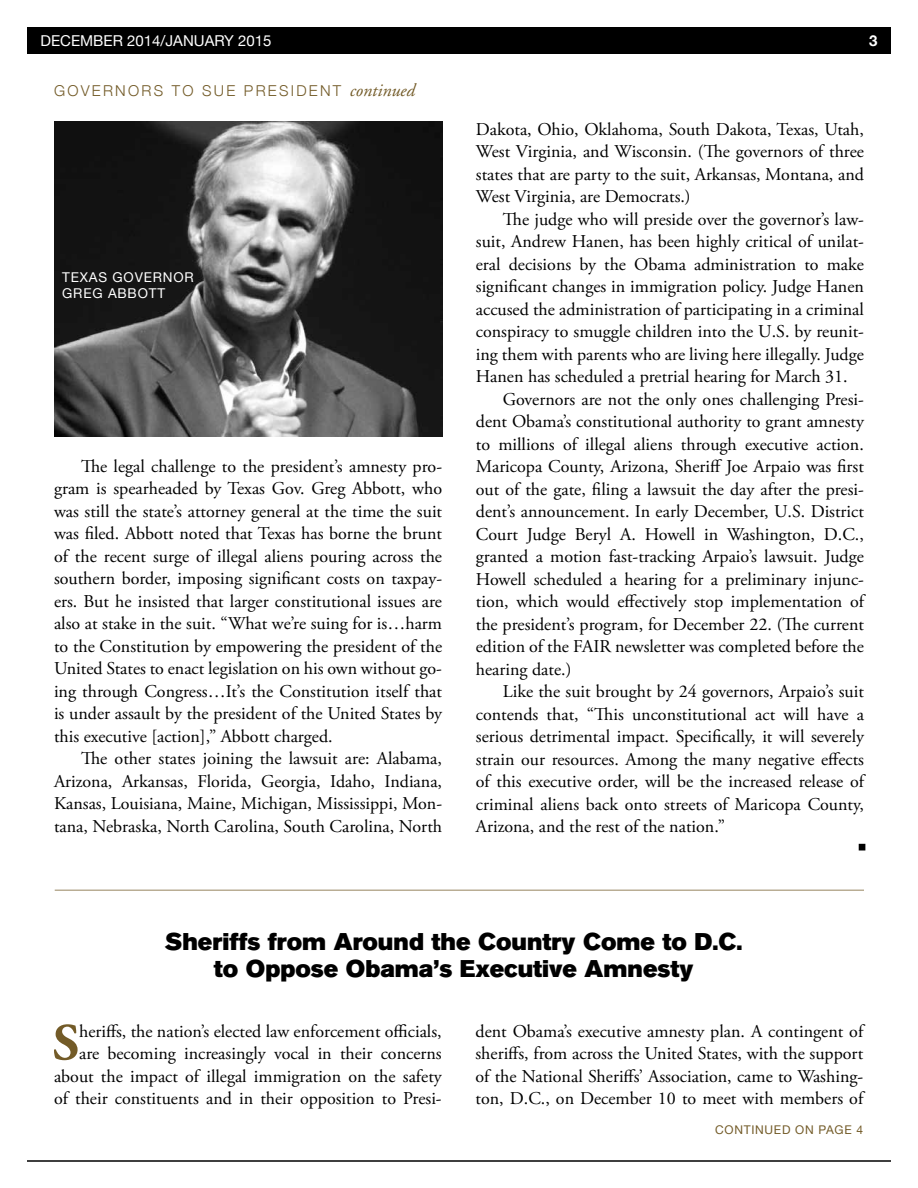
<style>
.page{position:relative;width:918px;height:1188px;background:#fff}
.page>*{position:absolute;margin:0;border:0;box-sizing:border-box;transform-origin:0 0}
.t1{font:700 51.9px "Adobe Garamond Pro";color:#735b28}
.t2{font:24px/27px "Akzidenz Grotesk BE Super";color:#000;text-align:center}
.t3{font:18px/22.5px "Adobe Garamond Pro";color:#000;text-align:justify}
.t4{font:300 15px "Helvetica Neue";letter-spacing:.15em;color:#735b28}
.t5{font:15px "Helvetica Neue";color:#fff}
.t6{font:700 15px "Helvetica Neue";color:#fff}
.t7{font:13.5px/16.2px "Helvetica Neue";letter-spacing:.06em;color:#fff}
.t8{font:12px "Helvetica Neue";letter-spacing:.06em;color:#735b28}
.s1{font-family:"Adobe Garamond";font-weight:400;font-style:italic;font-size:18px}
</style>
<div class="page">
<hr style="left:27px;top:1160px;width:864px;height:2px;background:#000">
<div style="left:27px;top:27px;width:864px;height:27px;background:#000"></div>
<hr style="left:55px;top:890px;width:809px;height:1px;background:#b9ad94">
<svg style="left:859px;top:844px;width:6px;height:6px"></svg>
<img style="left:54px;top:122px;width:388px;height:314px">
<p class="t5" style="left:40px;top:30px;width:232px">DECEMBER 2014/JANUARY 2015</p>
<p class="t6" style="left:869px;top:29px;width:10px">3</p>
<p class="t4" style="left:54px;top:78px;width:363px">GOVERNORS TO SUE PRESIDENT <span class="s1">continued</span></p>
<p class="t7" style="left:62px;top:270px;width:133px">TEXAS GOVERNOR<br>GREG ABBOTT</p>
<p class="t3" style="left:54px;top:456px;width:390px;text-indent:27px">The legal challenge to the president’s amnesty pro&shy;gram is spearheaded by Texas Gov. Greg Abbott, who was still the state’s attorney general at the time the suit was filed. Abbott noted that Texas has borne the brunt of the recent surge of illegal aliens pouring across the southern border, imposing significant costs on taxpay&shy;ers. But he insisted that larger constitutional issues are also at stake in the suit. “What we’re suing for is…harm to the Constitution by empowering the president of the United States to enact legislation on his own without go&shy;ing through Congress…It’s the Constitution itself that is under assault by the president of the United States by this executive [action],” Abbott charged.</p>
<p class="t3" style="left:54px;top:748px;width:390px;text-indent:27px">The other states joining the lawsuit are: Alabama, Arizona, Arkansas, Florida, Georgia, Idaho, Indiana, Kansas, Louisiana, Maine, Michigan, Mississippi, Mon&shy;tana, Nebraska, North Carolina, South Carolina, North</p>
<p class="t3" style="left:476px;top:118px;width:390px">Dakota, Ohio, Oklahoma, South Dakota, Texas, Utah, West Virginia, and Wisconsin. (The governors of three states that are party to the suit, Arkansas, Montana, and West Virginia, are Democrats.)</p>
<p class="t3" style="left:503px;top:208px;width:363px">The judge who will preside over the governor’s law-</p>
<p class="t3" style="left:476px;top:231px;width:390px">suit, Andrew Hanen, has been highly critical of unilat-</p>
<p class="t3" style="left:476px;top:253px;width:390px">eral decisions by the Obama administration to make</p>
<p class="t3" style="left:476px;top:276px;width:390px">significant changes in immigration policy. Judge Hanen</p>
<p class="t3" style="left:476px;top:298px;width:390px">accused the administration of participating in a criminal</p>
<p class="t3" style="left:476px;top:321px;width:390px">conspiracy to smuggle children into the U.S. by reunit-</p>
<p class="t3" style="left:476px;top:343px;width:390px">ing them with parents who are living here illegally. Judge</p>
<p class="t3" style="left:476px;top:366px;width:373px">Hanen has scheduled a pretrial hearing for March 31.</p>
<p class="t3" style="left:503px;top:388px;width:363px">Governors are not the only ones challenging Presi-</p>
<p class="t3" style="left:476px;top:411px;width:390px">dent Obama’s constitutional authority to grant amnesty</p>
<p class="t3" style="left:476px;top:433px;width:390px">to millions of illegal aliens through executive action.</p>
<p class="t3" style="left:476px;top:456px;width:390px">Maricopa County, Arizona, Sheriff Joe Arpaio was first</p>
<p class="t3" style="left:476px;top:478px;width:390px">out of the gate, filing a lawsuit the day after the presi-</p>
<p class="t3" style="left:476px;top:501px;width:390px">dent’s announcement. In early December, U.S. District</p>
<p class="t3" style="left:476px;top:523px;width:390px">Court Judge Beryl A. Howell in Washington, D.C.,</p>
<p class="t3" style="left:476px;top:546px;width:390px">granted a motion fast-tracking Arpaio’s lawsuit. Judge</p>
<p class="t3" style="left:476px;top:568px;width:390px">Howell scheduled a hearing for a preliminary injunc-</p>
<p class="t3" style="left:476px;top:591px;width:390px">tion, which would effectively stop implementation of</p>
<p class="t3" style="left:476px;top:613px;width:390px">the president’s program, for December 22. (The current</p>
<p class="t3" style="left:476px;top:636px;width:390px">edition of the FAIR newsletter was completed before the</p>
<p class="t3" style="left:476px;top:658px;width:97px">hearing date.)</p>
<p class="t3" style="left:503px;top:681px;width:363px">Like the suit brought by 24 governors, Arpaio’s suit</p>
<p class="t3" style="left:476px;top:703px;width:390px">contends that, “This unconstitutional act will have a</p>
<p class="t3" style="left:476px;top:726px;width:390px">serious detrimental impact. Specifically, it will severely</p>
<p class="t3" style="left:476px;top:748px;width:390px">strain our resources. Among the many negative effects</p>
<p class="t3" style="left:476px;top:771px;width:390px">of this executive order, will be the increased release of</p>
<p class="t3" style="left:476px;top:793px;width:390px">criminal aliens back onto streets of Maricopa County,</p>
<p class="t3" style="left:476px;top:816px;width:251px">Arizona, and the rest of the nation.”</p>
<h2 class="t2" style="left:165px;top:928px;width:579px">Sheriffs from Around the Country Come to D.C. to Oppose Obama’s Executive Amnesty</h2>
<p class="t3" style="left:54px;top:1021px;width:389px;text-align:right">heriffs, the nation’s elected law enforcement officials,<br>are becoming increasingly vocal in their concerns about the impact of illegal immigration on the safety of their constituents and in their opposition to Presi-</p>
<p class="t3" style="left:476px;top:1021px;width:389px">dent Obama’s executive amnesty plan. A contingent of sheriffs, from across the United States, with the support of the National Sheriffs’ Association, came to Washing&shy;ton, D.C., on December 10 to meet with members of</p>
<p class="t8" style="left:715px;top:1121px;width:150px">CONTINUED ON PAGE 4</p>
<h1 class="t1" style="left:53px;top:1013px;width:28px">S</h1>
</div>
